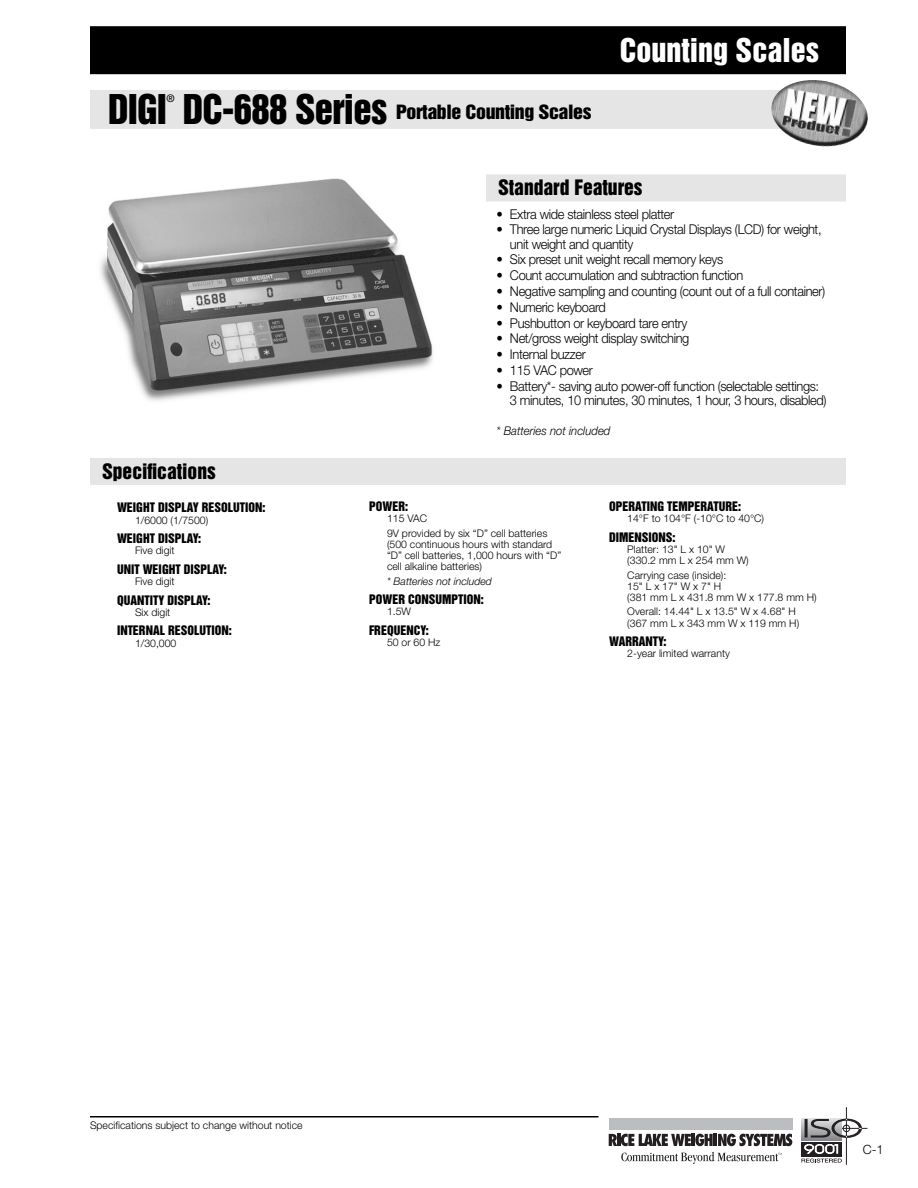
<style>
.page{position:relative;width:918px;height:1188px;background:#fff}
.page>*{position:absolute;margin:0;border:0;box-sizing:border-box;transform-origin:0 0}
.t1{font:37.5px "Helvetica Inserat";color:#000}
.t2{font:30px "Helvetica Inserat";color:#fff}
.t3{font:19.5px "Helvetica Inserat";color:#000}
.t4{font:18px "Helvetica Inserat";letter-spacing:-.02em;color:#000;scale:1.1 1}
.t5{font:300 13.5px/14.2px "Helvetica Neue";letter-spacing:-.03em;color:#000;scale:.95 1}
.t6{font:300 12.75px "Helvetica Neue";color:#000}
.t7{font:12px "Helvetica Inserat";color:#000}
.t8{font:italic 300 12px "Helvetica Neue";color:#000;scale:.95 1}
.t9{font:300 10.5px/11.2px "Helvetica Neue";color:#000}
.t10{font:italic 300 10.5px "Helvetica Neue";color:#000}
.t11{font:500 10.5px "Helvetica Neue";color:#000}
.s1{font-size:37.5px}
</style>
<div class="page">
<div style="left:90px;top:26px;width:756px;height:48px;background:#000"></div>
<hr style="left:90px;top:1116px;width:508px;height:2px;background:#000">
<svg style="left:801px;top:1107px;width:66px;height:58px"></svg>
<div style="left:609px;top:1118px;width:183px;height:12px;background:#bcbdc0"></div>
<svg style="left:609px;top:1134px;width:183px;height:12px"></svg>
<svg style="left:621px;top:1152px;width:161px;height:12px"></svg>
<img style="left:100px;top:178px;width:333px;height:223px">
<div style="left:90px;top:90px;width:756px;height:39px;background:#e5e5e5"></div>
<div style="left:486px;top:174px;width:360px;height:27px;background:#e5e5e5"></div>
<img style="left:822px;top:81px;width:46px;height:39px">
<div style="left:90px;top:458px;width:756px;height:27px;background:#e5e5e5"></div>
<h1 class="t1" style="left:108px;top:94px;width:61px">DIGI</h1>
<p class="t11" style="left:166px;top:94px;width:10px">®</p>
<h3 class="t4" style="left:183px;top:104px;width:373px"><span class="s1">DC-688 Series</span> Portable Counting Scales</h3>
<h2 class="t2" style="left:620px;top:38px;width:201px">Counting Scales</h2>
<h3 class="t3" style="left:102px;top:463px;width:115px">Specifications</h3>
<p class="t7" style="left:117px;top:503px;width:150px">WEIGHT DISPLAY RESOLUTION:</p>
<p class="t9" style="left:135px;top:515px;width:75px">1/6000 (1/7500)</p>
<p class="t7" style="left:117px;top:534px;width:86px">WEIGHT DISPLAY:</p>
<p class="t9" style="left:135px;top:546px;width:41px">Five digit</p>
<p class="t7" style="left:117px;top:564px;width:111px">UNIT WEIGHT DISPLAY:</p>
<p class="t9" style="left:135px;top:577px;width:41px">Five digit</p>
<p class="t7" style="left:117px;top:595px;width:95px">QUANTITY DISPLAY:</p>
<p class="t9" style="left:135px;top:607px;width:37px">Six digit</p>
<p class="t7" style="left:117px;top:626px;width:116px">INTERNAL RESOLUTION:</p>
<p class="t9" style="left:135px;top:638px;width:43px">1/30,000</p>
<h3 class="t3" style="left:498px;top:180px;width:146px">Standard Features</h3>
<p class="t5" style="left:496px;top:208px;width:189px">• Extra wide stainless steel platter</p>
<p class="t5" style="left:510px;top:224px;width:330px;text-indent:-13px">• Three large numeric Liquid Crystal Displays (LCD) for weight, unit weight and quantity</p>
<p class="t5" style="left:496px;top:254px;width:240px">• Six preset unit weight recall memory keys</p>
<p class="t5" style="left:496px;top:269px;width:261px">• Count accumulation and subtraction function</p>
<p class="t5" style="left:496px;top:285px;width:348px">• Negative sampling and counting (count out of a full container)</p>
<p class="t5" style="left:496px;top:301px;width:117px">• Numeric keyboard</p>
<p class="t5" style="left:496px;top:317px;width:203px">• Pushbutton or keyboard tare entry</p>
<p class="t5" style="left:496px;top:332px;width:205px">• Net/gross weight display switching</p>
<p class="t5" style="left:496px;top:348px;width:95px">• Internal buzzer</p>
<p class="t5" style="left:496px;top:364px;width:103px">• 115 VAC power</p>
<p class="t5" style="left:510px;top:380px;width:335px;text-indent:-13px">• Battery*- saving auto power-off function (selectable settings:<br>3 minutes, 10 minutes, 30 minutes, 1 hour, 3 hours, disabled)</p>
<p class="t8" style="left:496px;top:426px;width:122px">* Batteries not included</p>
<p class="t7" style="left:369px;top:501px;width:41px">POWER:</p>
<p class="t9" style="left:387px;top:512px;width:162px;line-height:14.2px">115 VAC<br>9V provided by six “D” cell batteries</p>
<p class="t9" style="left:387px;top:539px;width:176px">(500 continuous hours with standard “D” cell batteries, 1,000 hours with “D” cell alkaline batteries)</p>
<p class="t10" style="left:387px;top:577px;width:107px">* Batteries not included</p>
<p class="t7" style="left:369px;top:594px;width:116px">POWER CONSUMPTION:</p>
<p class="t9" style="left:387px;top:607px;width:26px">1.5W</p>
<p class="t7" style="left:369px;top:625px;width:61px">FREQUENCY:</p>
<p class="t9" style="left:387px;top:638px;width:55px">50 or 60 Hz</p>
<p class="t7" style="left:609px;top:501px;width:133px">OPERATING TEMPERATURE:</p>
<p class="t9" style="left:627px;top:514px;width:138px">14°F to 104°F (-10°C to 40°C)</p>
<p class="t7" style="left:609px;top:532px;width:68px">DIMENSIONS:</p>
<p class="t9" style="left:627px;top:545px;width:123px">Platter: 13" L x 10" W (330.2 mm L x 254 mm W)</p>
<p class="t9" style="left:627px;top:570px;width:191px">Carrying case (inside):<br>15" L x 17" W x 7" H<br>(381 mm L x 431.8 mm W x 177.8 mm H)</p>
<p class="t9" style="left:627px;top:607px;width:173px">Overall: 14.44" L x 13.5" W x 4.68" H (367 mm L x 343 mm W x 119 mm H)</p>
<p class="t7" style="left:609px;top:636px;width:59px">WARRANTY:</p>
<p class="t9" style="left:627px;top:649px;width:104px">2-year limited warranty</p>
<p class="t9" style="left:90px;top:1120px;width:214px">Specifications subject to change without notice</p>
<p class="t6" style="left:863px;top:1145px;width:22px">C-1</p>
</div>
